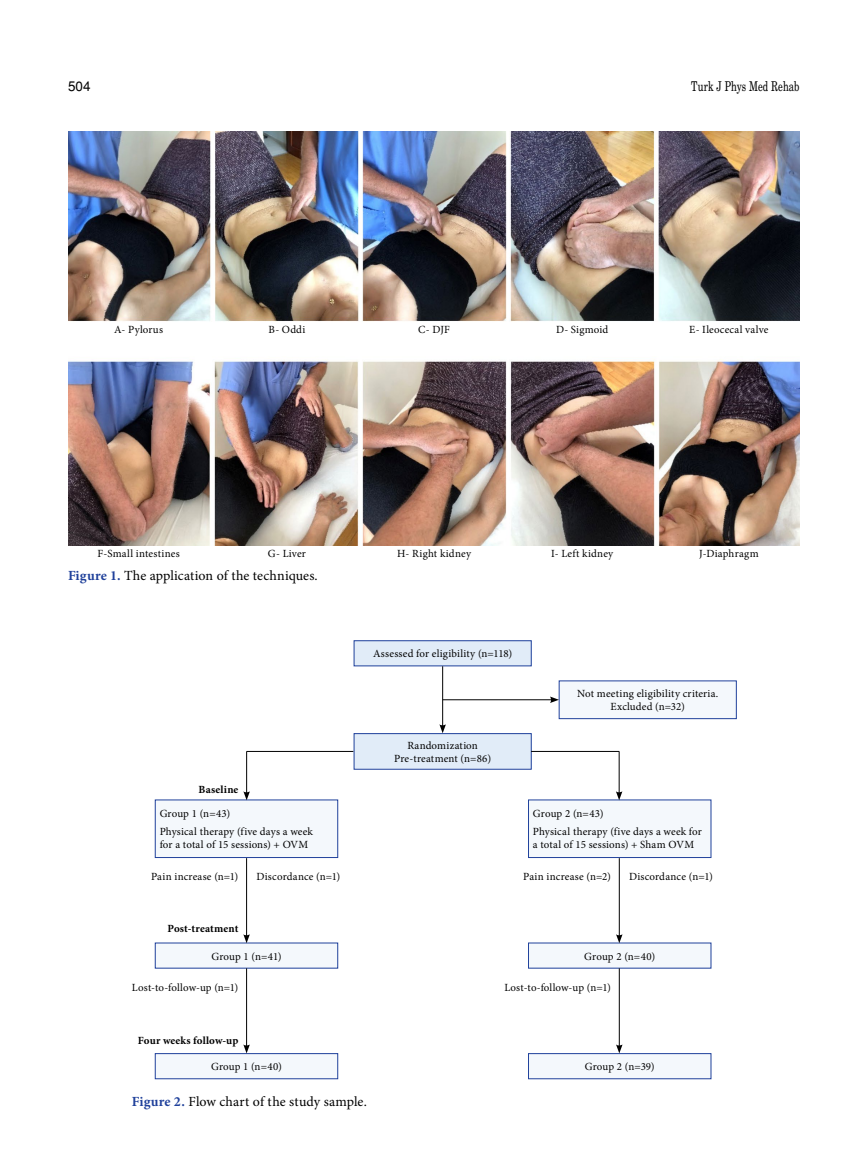
<style>
.page{position:relative;width:859px;height:1170px;background:#fff}
.page>*{position:absolute;margin:0;border:0;box-sizing:border-box;transform-origin:0 0}
.t1{font:13.95px "Minion Pro";letter-spacing:.005em;color:#000}
.t2{font:13.5px "Madison Tr";letter-spacing:.005em;color:#000}
.t3{font:13.5px "Helvetica Normal Tr";color:#000}
.t4{font:10.95px/13.2px "Minion Pro";letter-spacing:.015em;color:#000;text-align:center}
.t5{font:700 10.95px "Minion Pro";letter-spacing:.01em;color:#000}
.s1{font-weight:700;color:#20419b}
</style>
<div class="page">
<img style="left:68px;top:132px;width:731px;height:413px">
<div style="left:354px;top:640px;width:177px;height:25px;background:#e1ecf8"></div>
<div style="left:354px;top:640px;width:177px;height:26px;border:1px solid #20419b"></div>
<div style="left:559px;top:680px;width:177px;height:38px;background:#f4f8fc"></div>
<div style="left:354px;top:733px;width:177px;height:36px;background:#e1ecf8"></div>
<div style="left:354px;top:733px;width:177px;height:36px;border:1px solid #20419b"></div>
<div style="left:155px;top:799px;width:183px;height:58px;background:#f4f8fc"></div>
<div style="left:155px;top:942px;width:183px;height:26px;background:#f4f8fc"></div>
<div style="left:528px;top:942px;width:183px;height:26px;background:#f4f8fc"></div>
<div style="left:155px;top:1053px;width:183px;height:25px;background:#f4f8fc"></div>
<div style="left:155px;top:1053px;width:183px;height:25px;border:1px solid #20419b"></div>
<div style="left:528px;top:1053px;width:183px;height:25px;background:#f4f8fc"></div>
<div style="left:528px;top:1053px;width:183px;height:25px;border:1px solid #20419b"></div>
<div style="left:528px;top:799px;width:183px;height:58px;background:#f4f8fc"></div>
<hr style="left:246px;top:858px;width:1px;height:78px;background:#000">
<svg style="left:243px;top:934px;width:7px;height:9px"></svg>
<hr style="left:442px;top:666px;width:1px;height:60px;background:#000">
<svg style="left:439px;top:724px;width:7px;height:9px"></svg>
<hr style="left:443px;top:699px;width:109px;height:1px;background:#000">
<svg style="left:550px;top:696px;width:9px;height:7px"></svg>
<hr style="left:619px;top:858px;width:1px;height:78px;background:#000">
<svg style="left:616px;top:934px;width:6px;height:9px"></svg>
<hr style="left:246px;top:968px;width:1px;height:78px;background:#000">
<svg style="left:243px;top:1044px;width:7px;height:9px"></svg>
<hr style="left:619px;top:968px;width:1px;height:78px;background:#000">
<svg style="left:616px;top:1044px;width:6px;height:9px"></svg>
<hr style="left:247px;top:751px;width:106px;height:1px;background:#000">
<hr style="left:531px;top:751px;width:88px;height:1px;background:#000">
<hr style="left:246px;top:751px;width:1px;height:42px;background:#000">
<svg style="left:243px;top:791px;width:7px;height:9px"></svg>
<hr style="left:619px;top:751px;width:1px;height:42px;background:#000">
<svg style="left:616px;top:791px;width:6px;height:9px"></svg>
<p class="t3" style="left:68px;top:78px;width:24px">504</p>
<p class="t2" style="left:691px;top:78px;width:110px">Turk J Phys Med Rehab</p>
<p class="t4" style="left:114px;top:323px;width:50px">A- Pylorus</p>
<p class="t4" style="left:268px;top:323px;width:38px">B- Oddi</p>
<p class="t4" style="left:418px;top:323px;width:33px">C- DJF</p>
<p class="t4" style="left:556px;top:323px;width:54px">D- Sigmoid</p>
<p class="t4" style="left:689px;top:323px;width:81px">E- Ileocecal valve</p>
<p class="t4" style="left:98px;top:547px;width:84px">F-Small intestines</p>
<p class="t4" style="left:268px;top:547px;width:39px">G- Liver</p>
<p class="t1" style="left:68px;top:566px;width:251px"><span class="s1">Figure 1.</span> The application of the techniques.</p>
<p class="t5" style="left:199px;top:782px;width:41px">Baseline</p>
<p class="t4" style="left:160px;top:805px;width:155px;line-height:17.4px;text-align:left">Group 1 (n=43)<br>Physical therapy (five days a week</p>
<p class="t4" style="left:160px;top:837px;width:150px">for a total of 15 sessions) + OVM</p>
<p class="t4" style="left:397px;top:547px;width:75px">H- Right kidney</p>
<p class="t4" style="left:551px;top:547px;width:64px">I- Left kidney</p>
<p class="t4" style="left:699px;top:547px;width:61px">J-Diaphragm</p>
<p class="t4" style="left:373px;top:647px;width:141px">Assessed for eligibility (n=118)</p>
<p class="t4" style="left:394px;top:738px;width:99px">Randomization<br>Pre-treatment (n=86)</p>
<p class="t4" style="left:577px;top:687px;width:143px">Not meeting eligibility criteria.<br>Excluded (n=32)</p>
<p class="t4" style="left:533px;top:805px;width:170px;line-height:17.4px;text-align:left">Group 2 (n=43)<br>Physical therapy (five days a week for</p>
<p class="t4" style="left:533px;top:837px;width:163px">a total of 15 sessions) + Sham OVM</p>
<p class="t4" style="left:257px;top:869px;width:85px">Discordance (n=1)</p>
<p class="t4" style="left:629px;top:869px;width:85px">Discordance (n=1)</p>
<p class="t4" style="left:151px;top:869px;width:89px">Pain increase (n=1)</p>
<p class="t4" style="left:523px;top:869px;width:89px">Pain increase (n=2)</p>
<p class="t5" style="left:168px;top:921px;width:72px">Post-treatment</p>
<p class="t4" style="left:211px;top:949px;width:72px">Group 1 (n=41)</p>
<p class="t4" style="left:584px;top:949px;width:72px">Group 2 (n=40)</p>
<p class="t4" style="left:132px;top:980px;width:108px">Lost-to-follow-up (n=1)</p>
<p class="t4" style="left:504px;top:980px;width:108px">Lost-to-follow-up (n=1)</p>
<p class="t5" style="left:138px;top:1033px;width:102px">Four weeks follow-up</p>
<p class="t4" style="left:211px;top:1059px;width:72px">Group 1 (n=40)</p>
<p class="t4" style="left:585px;top:1059px;width:71px">Group 2 (n=39)</p>
<p class="t1" style="left:132px;top:1092px;width:237px"><span class="s1">Figure 2.</span> Flow chart of the study sample.</p>
</div>
